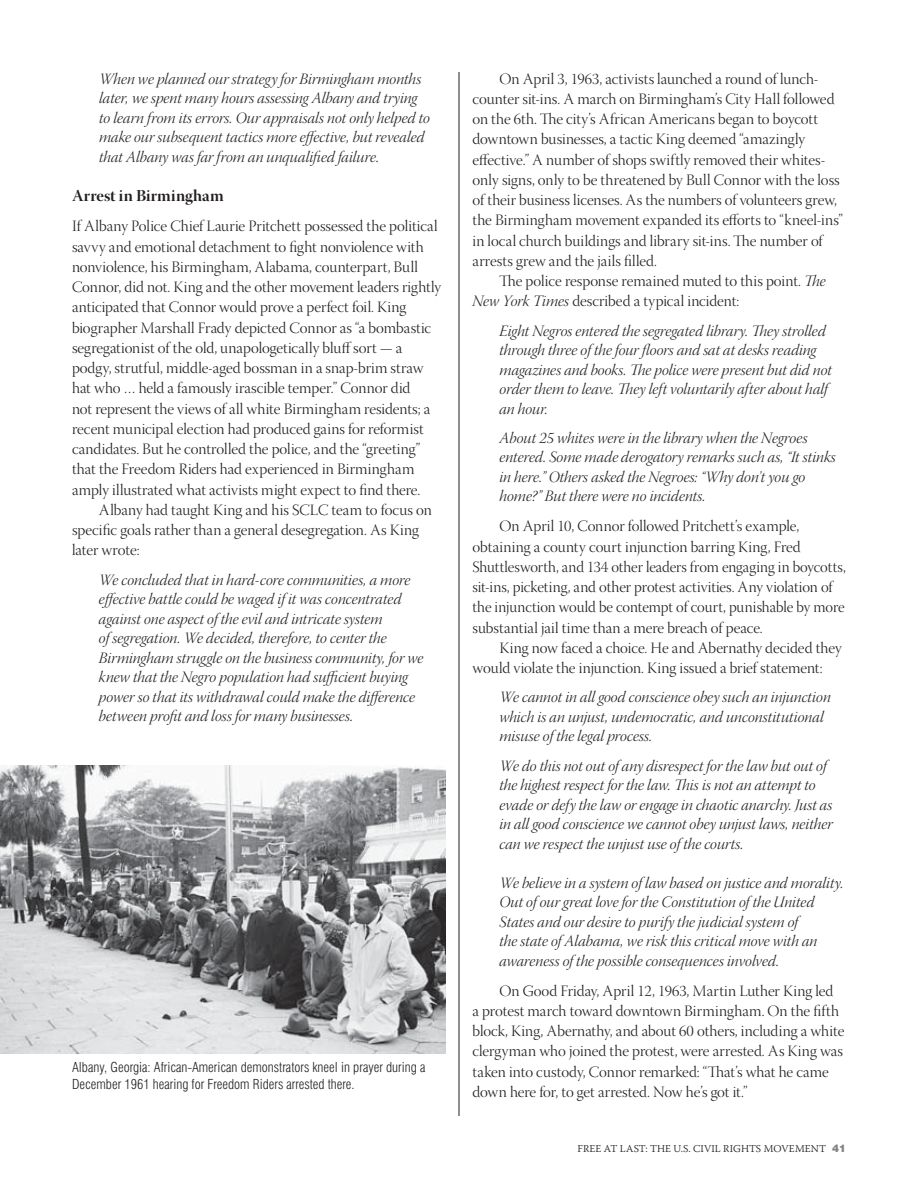
<style>
.page{position:relative;width:918px;height:1188px;background:#fff}
.page>*{position:absolute;margin:0;border:0;box-sizing:border-box;transform-origin:0 0}
.t1{font:16.5px "Warnock Pro Bold Disp";letter-spacing:.01em;color:#231f20}
.t2{font:15.75px/20.2px "Warnock Pro Light Disp";color:#231f20}
.t3{font:15.75px/19.5px "Warnock Pro Light It Disp";color:#231f20}
.t4{font:300 condensed 13.5px/16.5px "Swiss 721 BT";color:#231f20}
.t5{font:300 10.5px "Warnock Pro";letter-spacing:.005em;color:#231f20}
.s1{font-family:"Warnock Pro Light It Disp"}
.s2{font-family:"Swiss 721 BT";font-weight:900;color:#808285}
</style>
<div class="page">
<hr style="left:459px;top:72px;width:1px;height:1044px;background:#231f20">
<img style="left:0;top:765px;width:446px;height:289px">
<p class="t3" style="left:99px;top:70px;width:333px">When we planned our strategy for Birmingham months later, we spent many hours assessing Albany and trying to learn from its errors. Our appraisals not only helped to make our subsequent tactics more effective, but revealed that Albany was far from an unqualified failure.</p>
<p class="t1" style="left:72px;top:190px;width:153px">Arrest in Birmingham</p>
<p class="t2" style="left:72px;top:217px;width:371px">If Albany Police Chief Laurie Pritchett possessed the political savvy and emotional detachment to fight nonviolence with nonviolence, his Birmingham, Alabama, counterpart, Bull Connor, did not. King and the other movement leaders rightly anticipated that Connor would prove a perfect foil. King biographer Marshall Frady depicted Connor as “a bombastic segregationist of the old, unapologetically bluff sort — a podgy, strutful, middle-aged bossman in a snap-brim straw hat who … held a famously irascible temper.” Connor did<br>not represent the views of all white Birmingham residents; a recent municipal election had produced gains for reformist candidates. But he controlled the police, and the “greeting” that the Freedom Riders had experienced in Birmingham amply illustrated what activists might expect to find there.</p>
<p class="t2" style="left:72px;top:501px;width:361px;text-indent:27px">Albany had taught King and his SCLC team to focus on specific goals rather than a general desegregation. As King later wrote:</p>
<p class="t3" style="left:99px;top:571px;width:326px">We concluded that in hard-core communities, a more effective battle could be waged if it was concentrated against one aspect of the evil and intricate system<br>of segregation. We decided, therefore, to center the Birmingham struggle on the business community, for we knew that the Negro population had sufficient buying power so that its withdrawal could make the difference between profit and loss for many businesses.</p>
<p class="t4" style="left:72px;top:1060px;width:355px">Albany, Georgia: African-American demonstrators kneel in prayer during a<br>December 1961 hearing for Freedom Riders arrested there.</p>
<p class="t2" style="left:473px;top:70px;width:372px;text-indent:27px">On April 3, 1963, activists launched a round of lunch&shy;counter sit-ins. A march on Birmingham’s City Hall followed on the 6th. The city’s African Americans began to boycott downtown businesses, a tactic King deemed “amazingly effective.” A number of shops swiftly removed their whites&shy;only signs, only to be threatened by Bull Connor with the loss of their business licenses. As the numbers of volunteers grew, the Birmingham movement expanded its efforts to “kneel-ins” in local church buildings and library sit-ins. The number of arrests grew and the jails filled.</p>
<p class="t2" style="left:473px;top:272px;width:355px;text-indent:27px">The police response remained muted to this point. <span class="s1">The<br>New York Times</span> described a typical incident:</p>
<p class="t3" style="left:500px;top:322px;width:334px">Eight Negros entered the segregated library. They strolled through three of the four floors and sat at desks reading magazines and books. The police were present but did not order them to leave. They left voluntarily after about half an hour.</p>
<p class="t3" style="left:500px;top:429px;width:338px">About 25 whites were in the library when the Negroes entered. Some made derogatory remarks such as, “It stinks in here.” Others asked the Negroes: “Why don’t you go home?” But there were no incidents.</p>
<p class="t2" style="left:472px;top:518px;width:375px;text-indent:27px">On April 10, Connor followed Pritchett’s example, obtaining a county court injunction barring King, Fred Shuttlesworth, and 134 other leaders from engaging in boycotts, sit-ins, picketing, and other protest activities. Any violation of the injunction would be contempt of court, punishable by more substantial jail time than a mere breach of peace.</p>
<p class="t2" style="left:472px;top:639px;width:371px;text-indent:27px">King now faced a choice. He and Abernathy decided they would violate the injunction. King issued a brief statement:</p>
<p class="t3" style="left:499px;top:689px;width:333px">We cannot in all good conscience obey such an injunction which is an unjust, undemocratic, and unconstitutional misuse of the legal process.</p>
<p class="t3" style="left:499px;top:757px;width:335px">We do this not out of any disrespect for the law but out of the highest respect for the law. This is not an attempt to evade or defy the law or engage in chaotic anarchy. Just as in all good conscience we cannot obey unjust laws, neither can we respect the unjust use of the courts.</p>
<p class="t3" style="left:499px;top:874px;width:346px">We believe in a system of law based on justice and morality.<br>Out of our great love for the Constitution of the United States and our desire to purify the judicial system of<br>the state of Alabama, we risk this critical move with an awareness of the possible consequences involved.</p>
<p class="t2" style="left:472px;top:982px;width:373px;text-indent:27px">On Good Friday, April 12, 1963, Martin Luther King led<br>a protest march toward downtown Birmingham. On the fifth block, King, Abernathy, and about 60 others, including a white clergyman who joined the protest, were arrested. As King was taken into custody, Connor remarked: “That’s what he came down here for, to get arrested. Now he’s got it.”</p>
<p class="t5" style="left:578px;top:1142px;width:270px">FREE AT LAST: THE U.S. CIVIL RIGHTS MOVEMENT <span class="s2">41</span></p>
</div>
